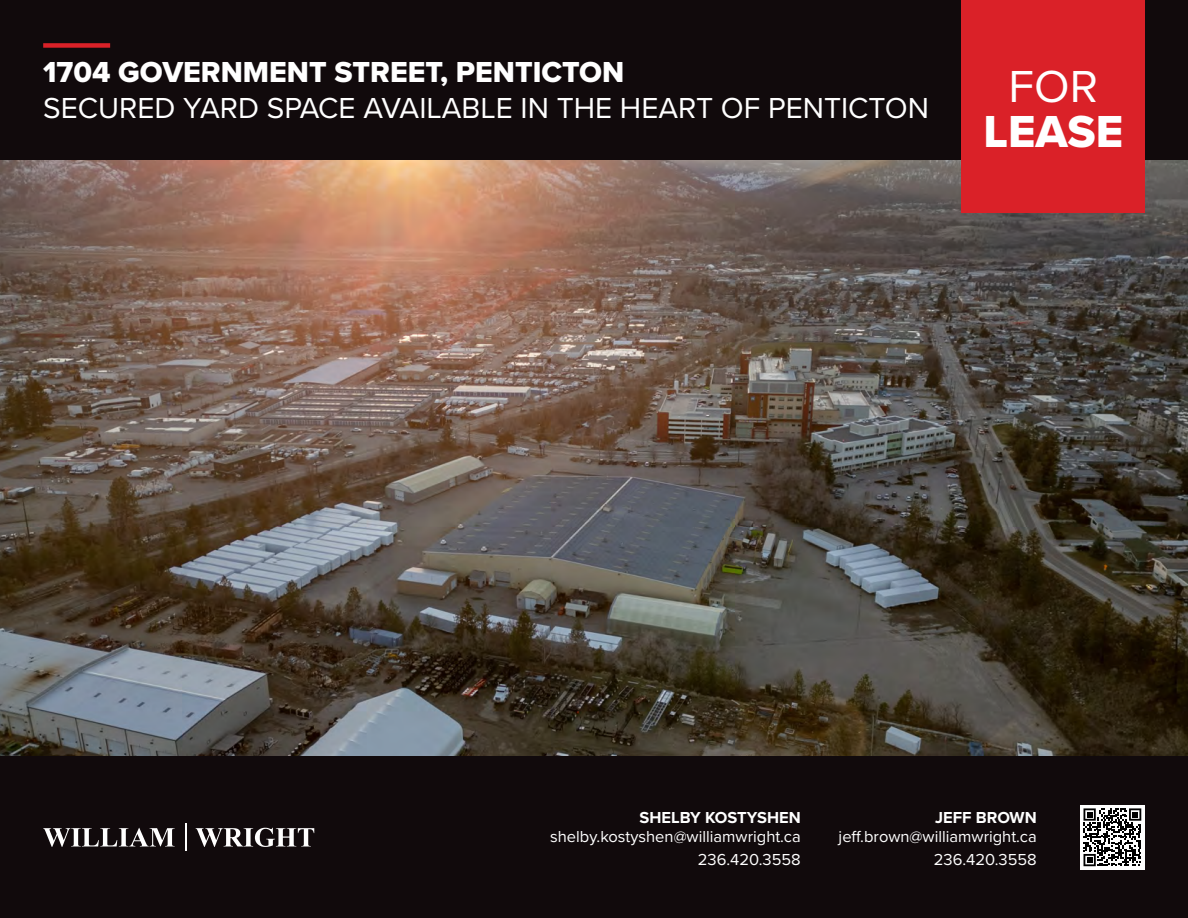
<style>
.page{position:relative;width:1188px;height:918px;background:#fff}
.page>*{position:absolute;margin:0;border:0;box-sizing:border-box;transform-origin:0 0}
.t1{font:46.5px "Proxima Nova Extrabld";color:#fff}
.t2{font:46.5px "Proxima Nova";color:#fff}
.t3{font:30px "Proxima Nova";color:#fff}
.t4{font:30px "Proxima Nova Extrabld";color:#fff}
.Front_Page_Contact_Light{font:16.5px "Proxima Nova";color:#fff}
.t5{font:700 16.5px "Proxima Nova";color:#fff}
</style>
<div class="page">
<img style="left:0;top:160px;width:1188px;height:597px">
<div style="left:0;top:0;width:1188px;height:160px;background:#110a0c"></div>
<div style="left:0;top:757px;width:1188px;height:161px;background:#110a0c"></div>
<div style="left:962px;top:0;width:183px;height:213px;background:#da2128"></div>
<div style="left:43px;top:43px;width:67px;height:5px;background:#da2128"></div>
<div style="left:1080px;top:805px;width:65px;height:65px;background:#fff"></div>
<svg style="left:1084px;top:808px;width:57px;height:58px"></svg>
<svg style="left:43px;top:828px;width:132px;height:19px"></svg>
<svg style="left:196px;top:828px;width:118px;height:19px"></svg>
<hr style="left:185px;top:823px;width:2px;height:28px;background:#fff">
<p class="t4" style="left:43px;top:50px;width:583px">1704 GOVERNMENT STREET, PENTICTON</p>
<p class="t3" style="left:43px;top:90px;width:887px">SECURED YARD SPACE AVAILABLE IN THE HEART OF PENTICTON</p>
<p class="t2" style="left:1009px;top:59px;width:91px">FOR</p>
<p class="t1" style="left:983px;top:97px;width:141px">LEASE</p>
<p class="t5" style="left:640px;top:808px;width:163px">SHELBY KOSTYSHEN</p>
<p class="Front_Page_Contact_Light" style="left:550px;top:827px;width:252px">shelby.kostyshen@williamwright.ca</p>
<p class="Front_Page_Contact_Light" style="left:698px;top:850px;width:104px">236.420.3558</p>
<p class="t5" style="left:935px;top:808px;width:103px">JEFF BROWN</p>
<p class="Front_Page_Contact_Light" style="left:839px;top:827px;width:200px">jeff.brown@williamwright.ca</p>
<p class="Front_Page_Contact_Light" style="left:934px;top:850px;width:104px">236.420.3558</p>
</div>
